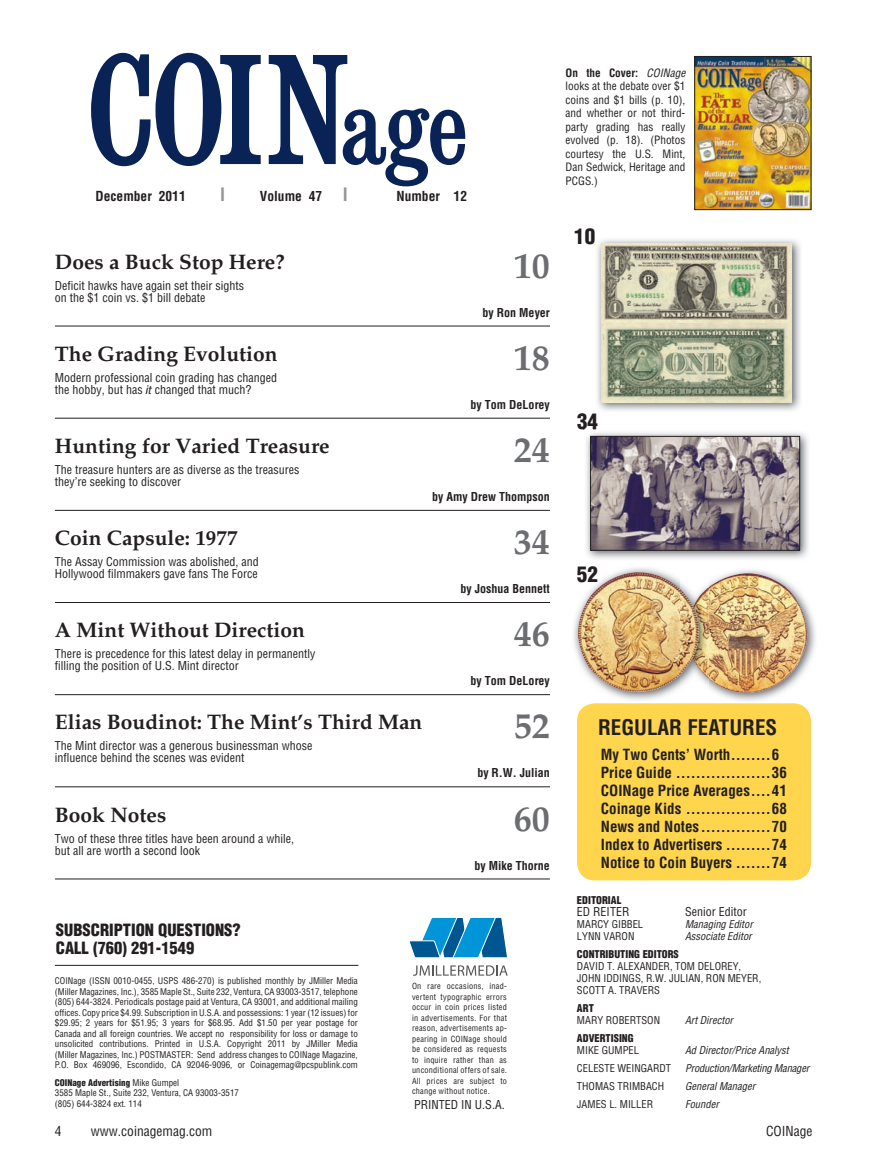
<style>
.page{position:relative;width:870px;height:1163px;background:#fff}
.page>*{position:absolute;margin:0;border:0;box-sizing:border-box;transform-origin:0 0}
.t1{font:700 36px "Palatino";color:#6c6d70}
.t2{font:700 21px "Palatino";color:#231f20}
.t3{font:700 condensed 21px "Helvetica LT Std";color:#231f20}
.t4{font:900 condensed 21px "Helvetica LT Std";color:#231f20}
.t5{font:700 condensed 18px "Helvetica LT Std";color:#939598}
.t6{font:900 condensed 16.5px/18px "Helvetica LT Std";color:#231f20}
.t7{font:700 condensed 15px/18px "Helvetica LT Std";color:#231f20}
.t8{font:700 condensed 13.5px "Helvetica LT Std";color:#231f20}
.t9{font:condensed 13.5px "Helvetica LT Std";color:#231f20}
.t10{font:condensed 12px/12px "Helvetica LT Std";color:#231f20}
.t11{font:700 condensed 12px "Helvetica LT Std";color:#231f20}
.t12{font:condensed 11.25px/13.5px "Helvetica LT Std";color:#231f20;text-align:justify}
.t13{font:condensed 10.5px/12px "Helvetica LT Std";color:#231f20}
.t14{font:italic condensed 10.5px "Helvetica LT Std";color:#231f20}
.t15{font:900 condensed 10.5px "Helvetica LT Std";color:#231f20}
.t16{font:condensed 9px/10.5px "Helvetica LT Std";color:#231f20}
.t17{font:condensed 8.25px/10.5px "Helvetica LT Std";letter-spacing:.03em;color:#231f20;text-align:justify}
.s1{font-size:18px;color:#939598}
.s2{font-style:italic;font-stretch:normal}
.s3{font-weight:900}
.s4{font-weight:700}
.s5{font-style:italic}
</style>
<div class="page">
<svg style="left:91px;top:53px;width:170px;height:113px"></svg>
<svg style="left:269px;top:55px;width:196px;height:131px"></svg>
<hr style="left:55px;top:965px;width:303px;height:1px;background:#231f20">
<div style="left:577px;top:703px;width:234px;height:177px;background:#fed54d;border-radius:18px"></div>
<img style="left:696px;top:58px;width:113px;height:150px">
<div style="left:694px;top:56px;width:117px;height:154px;border:1px solid #231f20"></div>
<svg style="left:409px;top:917px;width:99px;height:41px"></svg>
<svg style="left:413px;top:965px;width:95px;height:10px"></svg>
<hr style="left:55px;top:325px;width:495px;height:1px;background:#231f20">
<hr style="left:55px;top:418px;width:495px;height:1px;background:#231f20">
<hr style="left:55px;top:510px;width:495px;height:1px;background:#231f20">
<hr style="left:55px;top:602px;width:495px;height:1px;background:#231f20">
<hr style="left:55px;top:694px;width:495px;height:1px;background:#231f20">
<hr style="left:55px;top:786px;width:495px;height:1px;background:#231f20">
<hr style="left:55px;top:878px;width:495px;height:1px;background:#231f20">
<img style="left:597px;top:239px;width:204px;height:172px">
<img style="left:602px;top:244px;width:190px;height:158px">
<img style="left:586px;top:432px;width:222px;height:127px">
<img style="left:592px;top:438px;width:206px;height:110px">
<div style="left:590px;top:436px;width:210px;height:114px;border:1px solid #231f20"></div>
<img style="left:716px;top:570px;width:100px;height:131px">
<img style="left:709px;top:573px;width:98px;height:119px">
<img style="left:573px;top:568px;width:100px;height:132px">
<img style="left:680px;top:582px;width:29px;height:104px">
<img style="left:692px;top:587px;width:17px;height:91px">
<img style="left:578px;top:572px;width:102px;height:80px">
<img style="left:581px;top:651px;width:99px;height:40px">
<img style="left:680px;top:589px;width:13px;height:85px">
<img style="left:686px;top:606px;width:13px;height:52px">
<h3 class="t8" style="left:96px;top:188px;width:92px">December 2011</h3>
<h3 class="t5" style="left:220px;top:184px;width:7px">I</h3>
<h3 class="t8" style="left:260px;top:188px;width:89px">Volume 47 <span class="s1">I</span></h3>
<h3 class="t8" style="left:396px;top:188px;width:72px">Number 12</h3>
<h2 class="t2" style="left:55px;top:249px;width:231px">Does a Buck Stop Here?</h2>
<h1 class="t1" style="left:514px;top:244px;width:37px">10</h1>
<h3 class="t10" style="left:55px;top:279px;width:191px">Deficit hawks have again set their sights on the $1 coin vs. $1 bill debate</h3>
<h3 class="t11" style="left:483px;top:305px;width:69px">by Ron Meyer</h3>
<h2 class="t2" style="left:55px;top:341px;width:224px">The Grading Evolution</h2>
<h1 class="t1" style="left:514px;top:336px;width:37px">18</h1>
<h3 class="t10" style="left:55px;top:371px;width:224px">Modern professional coin grading has changed the hobby, but has <span class="s2">it</span> changed that much?</h3>
<h3 class="t11" style="left:471px;top:397px;width:81px">by Tom DeLorey</h3>
<h2 class="t2" style="left:55px;top:433px;width:276px">Hunting for Varied Treasure</h2>
<h1 class="t1" style="left:514px;top:428px;width:37px">24</h1>
<h3 class="t10" style="left:55px;top:463px;width:246px">The treasure hunters are as diverse as the treasures they’re seeking to discover</h3>
<h3 class="t11" style="left:432px;top:489px;width:119px">by Amy Drew Thompson</h3>
<h2 class="t2" style="left:55px;top:525px;width:184px">Coin Capsule: 1977</h2>
<h1 class="t1" style="left:514px;top:521px;width:37px">34</h1>
<h3 class="t10" style="left:55px;top:555px;width:205px">The Assay Commission was abolished, and<br>Hollywood filmmakers gave fans The Force</h3>
<h3 class="t11" style="left:461px;top:581px;width:91px">by Joshua Bennett</h3>
<h2 class="t2" style="left:55px;top:617px;width:252px">A Mint Without Direction</h2>
<h1 class="t1" style="left:514px;top:613px;width:37px">46</h1>
<h3 class="t10" style="left:55px;top:647px;width:262px">There is precedence for this latest delay in permanently filling the position of U.S. Mint director</h3>
<h3 class="t11" style="left:471px;top:673px;width:81px">by Tom DeLorey</h3>
<h2 class="t2" style="left:55px;top:710px;width:369px">Elias Boudinot: The Mint’s Third Man</h2>
<h1 class="t1" style="left:514px;top:705px;width:37px">52</h1>
<h3 class="t10" style="left:55px;top:740px;width:259px">The Mint director was a generous businessman whose influence behind the scenes was evident</h3>
<h3 class="t11" style="left:477px;top:765px;width:74px">by R.W. Julian</h3>
<h2 class="t2" style="left:55px;top:802px;width:113px">Book Notes</h2>
<h1 class="t1" style="left:514px;top:797px;width:37px">60</h1>
<h3 class="t10" style="left:55px;top:832px;width:241px">Two of these three titles have been around a while, but all are worth a second look</h3>
<h3 class="t11" style="left:475px;top:857px;width:77px">by Mike Thorne</h3>
<h3 class="t6" style="left:56px;top:920px;width:186px">SUBSCRIPTION QUESTIONS?<br>CALL (760) 291-1549</h3>
<p class="t16" style="left:55px;top:975px;width:304px;text-align:justify">COINage (ISSN 0010-0455, USPS 486-270) is published monthly by JMiller Media (Miller Magazines, Inc.), 3585 Maple St., Suite 232, Ventura, CA 93003-3517, telephone (805) 644-3824. Periodicals postage paid at Ventura, CA 93001, and additional mailing offices. Copy price $4.99. Subscription in U.S.A. and possessions: 1 year (12 issues) for $29.95; 2 years for $51.95; 3 years for $68.95. Add $1.50 per year postage for Canada and all foreign countries. We accept no responsibility for loss or damage to unsolicited contributions. Printed in U.S.A. Copyright 2011 by JMiller Media (Miller Magazines, Inc.) POSTMASTER: Send address changes to COINage Magazine, P.O. Box 469096, Escondido, CA 92046-9096, or Coinagemag@pcspublink.com</p>
<p class="t16" style="left:55px;top:1077px;width:186px"><span class="s3">COINage Advertising</span> Mike Gumpel<br>3585 Maple St., Suite 232, Ventura, CA 93003-3517 (805) 644-3824 ext. 114</p>
<p class="t17" style="left:412px;top:980px;width:96px">On rare occasions, inad&shy;vertent typographic errors occur in coin prices listed in advertisements. For that reason, advertisements ap&shy;pearing in COINage should be considered as requests to inquire rather than as unconditional offers of sale.<br>All prices are subject to change without notice.</p>
<h3 class="t10" style="left:414px;top:1097px;width:92px">PRINTED IN U.S.A.</h3>
<p class="t12" style="left:566px;top:66px;width:121px"><span class="s4">On the Cover:</span> <span class="s5">COINage </span>looks at the debate over $1 coins and $1 bills (p. 10), and whether or not third&shy;party grading has really evolved (p. 18). (Photos courtesy the U.S. Mint, Dan Sedwick, Heritage and PCGS.)</p>
<h2 class="t4" style="left:574px;top:223px;width:22px">10</h2>
<h2 class="t4" style="left:577px;top:408px;width:22px">34</h2>
<h2 class="t4" style="left:577px;top:561px;width:22px">52</h2>
<h2 class="t3" style="left:598px;top:714px;width:181px">REGULAR FEATURES</h2>
<h3 class="t7" style="left:601px;top:745px;width:188px">My Two Cents’ Worth ........6<br>Price Guide ...................36<br>COINage Price Averages ....41<br>Coinage Kids .................68<br>News and Notes ..............70<br>Index to Advertisers .........74<br>Notice to Coin Buyers .......74</h3>
<p class="t15" style="left:577px;top:892px;width:46px">EDITORIAL</p>
<h3 class="t10" style="left:577px;top:905px;width:54px">ED REITER</h3>
<h3 class="t10" style="left:685px;top:905px;width:63px">Senior Editor</h3>
<p class="t13" style="left:577px;top:917px;width:68px">MARCY GIBBEL</p>
<p class="t14" style="left:685px;top:917px;width:69px">Managing Editor</p>
<p class="t13" style="left:577px;top:929px;width:59px">LYNN VARON</p>
<p class="t14" style="left:685px;top:929px;width:68px">Associate Editor</p>
<p class="t15" style="left:577px;top:946px;width:103px">CONTRIBUTING EDITORS</p>
<p class="t13" style="left:577px;top:959px;width:186px">DAVID T. ALEXANDER, TOM DELOREY,<br>JOHN IDDINGS, R.W. JULIAN, RON MEYER,<br>SCOTT A. TRAVERS</p>
<p class="t15" style="left:577px;top:1000px;width:18px">ART</p>
<p class="t13" style="left:577px;top:1013px;width:85px">MARY ROBERTSON</p>
<p class="t14" style="left:685px;top:1013px;width:50px">Art Director</p>
<p class="t15" style="left:577px;top:1030px;width:58px">ADVERTISING</p>
<p class="t13" style="left:577px;top:1043px;width:64px">MIKE GUMPEL</p>
<p class="t14" style="left:685px;top:1043px;width:105px">Ad Director/Price Analyst</p>
<p class="t13" style="left:577px;top:1061px;width:96px">CELESTE WEINGARDT</p>
<p class="t14" style="left:685px;top:1061px;width:126px">Production/Marketing Manager</p>
<p class="t13" style="left:577px;top:1079px;width:89px">THOMAS TRIMBACH</p>
<p class="t14" style="left:685px;top:1079px;width:72px">General Manager</p>
<p class="t13" style="left:577px;top:1097px;width:78px">JAMES L. MILLER</p>
<p class="t14" style="left:685px;top:1097px;width:35px">Founder</p>
<h3 class="t9" style="left:55px;top:1122px;width:8px">4</h3>
<h3 class="t9" style="left:91px;top:1122px;width:123px">www.coinagemag.com</h3>
<h3 class="t9" style="left:766px;top:1122px;width:48px">COINage</h3>
</div>
